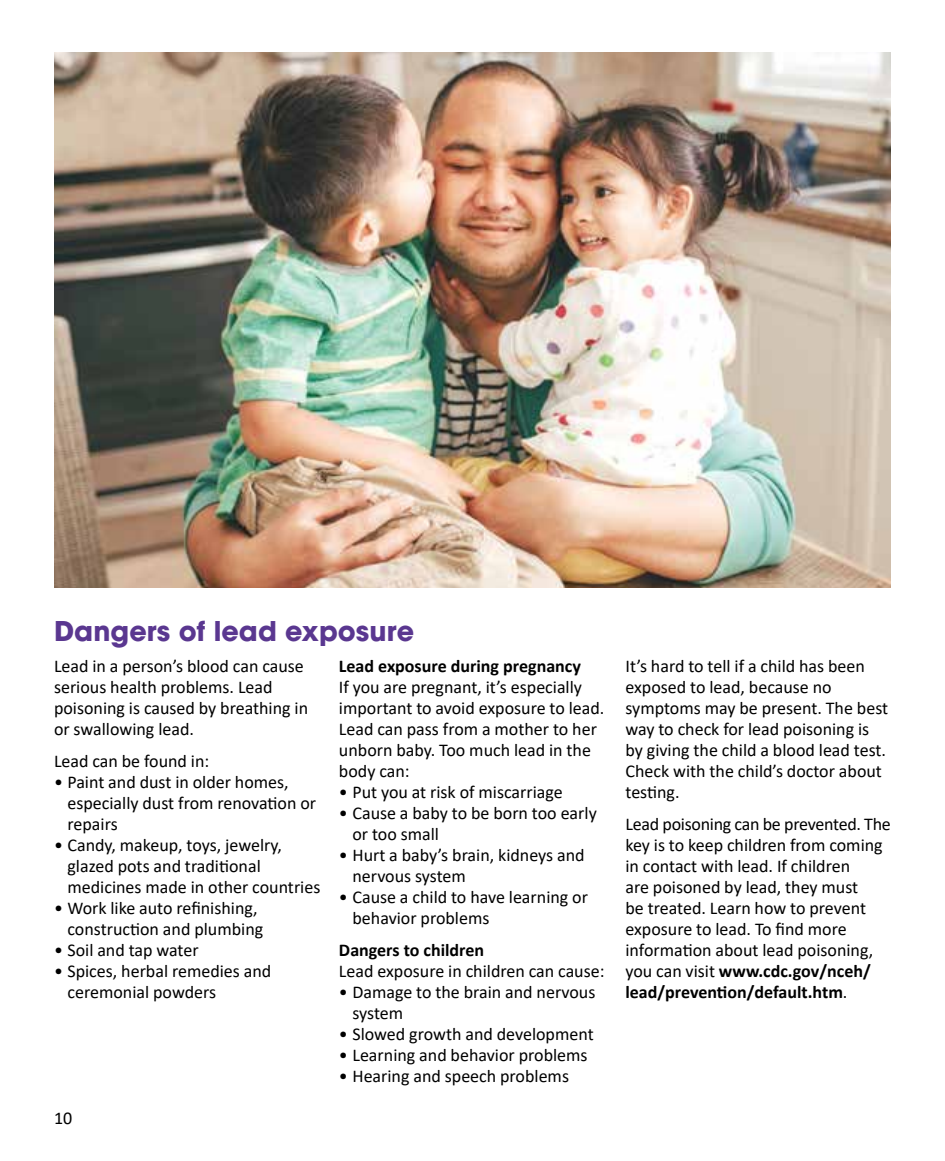
<style>
.page{position:relative;width:945px;height:1161px;background:#fff}
.page>*{position:absolute;margin:0;border:0;box-sizing:border-box;transform-origin:0 0}
.t1{font:700 27px "ITC Avant Garde Std";letter-spacing:.005em;color:#5a3790}
.t2{font:18px/21px "Calibri";color:#000}
.t3{font:700 18px "Calibri";color:#000}
.s1{font-weight:700}
</style>
<div class="page">
<img style="left:54px;top:52px;width:837px;height:536px">
<h2 class="t1" style="left:54px;top:613px;width:362px">Dangers of lead exposure</h2>
<p class="t2" style="left:54px;top:655px;width:256px">Lead in a person’s blood can cause serious health problems. Lead poisoning is caused by breathing in or swallowing lead.</p>
<p class="t2" style="left:54px;top:750px;width:157px">Lead can be found in:</p>
<p class="t2" style="left:68px;top:771px;width:250px;text-indent:-14px">• Paint and dust in older homes, especially dust from renovation or repairs</p>
<p class="t2" style="left:68px;top:834px;width:254px;text-indent:-14px">• Candy, makeup, toys, jewelry, glazed pots and traditional medicines made in other countries</p>
<p class="t2" style="left:68px;top:897px;width:197px;text-indent:-14px">• Work like auto refinishing, construction and plumbing</p>
<p class="t2" style="left:54px;top:939px;width:146px">• Soil and tap water</p>
<p class="t2" style="left:68px;top:960px;width:205px;text-indent:-14px">• Spices, herbal remedies and ceremonial powders</p>
<h3 class="t3" style="left:339px;top:653px;width:243px">Lead exposure during pregnancy</h3>
<p class="t2" style="left:339px;top:676px;width:267px">If you are pregnant, it’s especially important to avoid exposure to lead.<br>Lead can pass from a mother to her unborn baby. Too much lead in the body can:</p>
<p class="t2" style="left:339px;top:781px;width:225px">• Put you at risk of miscarriage</p>
<p class="t2" style="left:352px;top:802px;width:246px;text-indent:-14px">• Cause a baby to be born too early or too small</p>
<p class="t2" style="left:352px;top:844px;width:234px;text-indent:-14px">• Hurt a baby’s brain, kidneys and nervous system</p>
<p class="t2" style="left:352px;top:886px;width:237px;text-indent:-14px">• Cause a child to have learning or behavior problems</p>
<h3 class="t3" style="left:339px;top:937px;width:147px">Dangers to children</h3>
<p class="t2" style="left:339px;top:960px;width:267px">Lead exposure in children can cause:</p>
<p class="t2" style="left:352px;top:981px;width:244px;text-indent:-14px">• Damage to the brain and nervous system</p>
<p class="t2" style="left:339px;top:1023px;width:256px">• Slowed growth and development</p>
<p class="t2" style="left:339px;top:1044px;width:250px">• Learning and behavior problems</p>
<p class="t2" style="left:339px;top:1065px;width:232px">• Hearing and speech problems</p>
<p class="t2" style="left:54px;top:1107px;width:20px">10</p>
<p class="t2" style="left:626px;top:655px;width:264px">It’s hard to tell if a child has been exposed to lead, because no symptoms may be present. The best way to check for lead poisoning is by giving the child a blood lead test.<br>Check with the child’s doctor about testing.</p>
<p class="t2" style="left:626px;top:813px;width:267px">Lead poisoning can be prevented. The key is to keep children from coming in contact with lead. If children<br>are poisoned by lead, they must<br>be treated. Learn how to prevent exposure to lead. To find more information about lead poisoning, you can visit <span class="s1">www.cdc.gov/nceh/ lead/prevention/default.htm</span>.</p>
</div>
